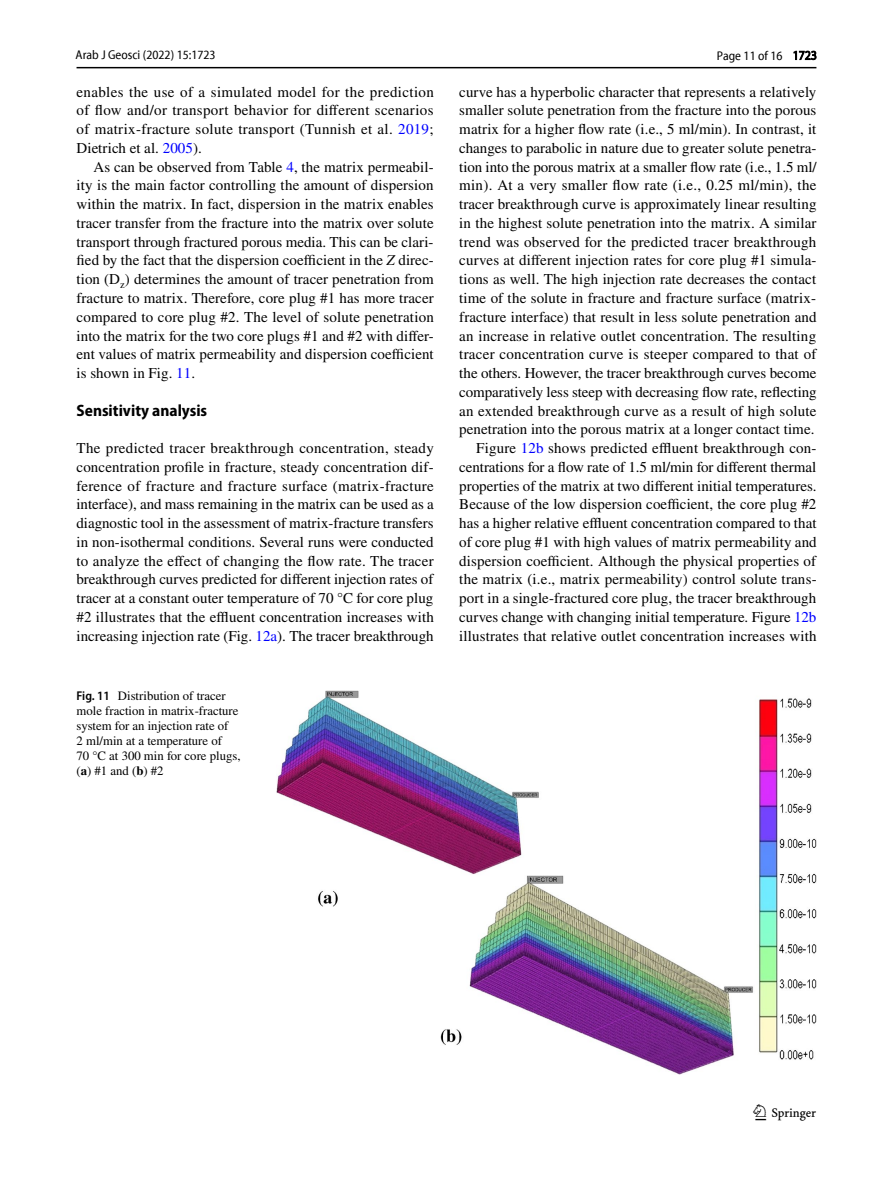
<style>
.page{position:relative;width:893px;height:1187px;background:#fff}
.page>*{position:absolute;margin:0;border:0;box-sizing:border-box;transform-origin:0 0}
.t1{font:22.5px "Springnew Regular 3";color:#000}
.t2{font:700 semi-condensed 16.5px "Myriad Pro";color:#000}
.t3{font:15px/18.8px "STIX";letter-spacing:.005em;color:#000;text-align:justify}
.t4{font:12.75px/15px "STIX";color:#000}
.t5{font:semi-condensed 12.75px "Myriad Pro Unic";color:#000}
.s1{color:#00f}
.s2{font-style:italic}
.s3{font-family:"Myriad Pro";font-weight:600;font-stretch:semi-condensed}
.s4{font-weight:700}
</style>
<div class="page">
<hr style="left:77px;top:67px;width:739px;height:1px;background:#000">
<img style="left:276px;top:690px;width:540px;height:383px">
<p class="t5" style="left:76px;top:50px;width:142px">Arab J Geosci (2022) 15:1723</p>
<p class="t3" style="left:77px;top:83px;width:359px">enables the use of a simulated model for the prediction of flow and/or transport behavior for different scenarios of matrix-fracture solute transport (Tunnish et al. <span class="s1">2019</span>; Dietrich et al. <span class="s1">2005</span>).</p>
<p class="t3" style="left:77px;top:158px;width:359px;text-indent:17px">As can be observed from Table <span class="s1">4</span>, the matrix permeabil&shy;ity is the main factor controlling the amount of dispersion within the matrix. In fact, dispersion in the matrix enables tracer transfer from the fracture into the matrix over solute transport through fractured porous media. This can be clari&shy;fied by the fact that the dispersion coefficient in the <span class="s2">Z</span> direc&shy;tion (D<sub>z</sub>) determines the amount of tracer penetration from fracture to matrix. Therefore, core plug #1 has more tracer compared to core plug #2. The level of solute penetration into the matrix for the two core plugs #1 and #2 with differ&shy;ent values of matrix permeability and dispersion coefficient is shown in Fig. <span class="s1">11</span>.</p>
<p class="t2" style="left:77px;top:401px;width:132px">Sensitivity analysis</p>
<p class="t3" style="left:77px;top:439px;width:359px">The predicted tracer breakthrough concentration, steady concentration profile in fracture, steady concentration dif&shy;ference of fracture and fracture surface (matrix-fracture interface), and mass remaining in the matrix can be used as a diagnostic tool in the assessment of matrix-fracture transfers in non-isothermal conditions. Several runs were conducted to analyze the effect of changing the flow rate. The tracer breakthrough curves predicted for different injection rates of tracer at a constant outer temperature of 70 °C for core plug #2 illustrates that the effluent concentration increases with increasing injection rate (Fig. <span class="s1">12a</span>). The tracer breakthrough</p>
<p class="t4" style="left:77px;top:689px;width:166px"><span class="s3">Fig. 11</span> Distribution of tracer mole fraction in matrix-fracture system for an injection rate of<br>2 ml/min at a temperature of<br>70 °C at 300 min for core plugs, (<span class="s4">a</span>) #1 and (<span class="s4">b</span>) #2</p>
<p class="t5" style="left:717px;top:51px;width:102px">Page 11 of 16 1723</p>
<p class="t3" style="left:459px;top:83px;width:359px;text-align:right">curve has a hyperbolic character that represents a relatively smaller solute penetration from the fracture into the porous matrix for a higher flow rate (i.e., 5 ml/min). In contrast, it changes to parabolic in nature due to greater solute penetra&shy;tion into the porous matrix at a smaller flow rate (i.e., 1.5 ml/ min). At a very smaller flow rate (i.e., 0.25 ml/min), the tracer breakthrough curve is approximately linear resulting in the highest solute penetration into the matrix. A similar trend was observed for the predicted tracer breakthrough curves at different injection rates for core plug #1 simula&shy;tions as well. The high injection rate decreases the contact time of the solute in fracture and fracture surface (matrix&shy;fracture interface) that result in less solute penetration and an increase in relative outlet concentration. The resulting tracer concentration curve is steeper compared to that of the others. However, the tracer breakthrough curves become comparatively less steep with decreasing flow rate, reflecting an extended breakthrough curve as a result of high solute penetration into the porous matrix at a longer contact time.<br>Figure <span class="s1">12b</span> shows predicted effluent breakthrough con&shy;centrations for a flow rate of 1.5 ml/min for different thermal properties of the matrix at two different initial temperatures.<br>Because of the low dispersion coefficient, the core plug #2 has a higher relative effluent concentration compared to that of core plug #1 with high values of matrix permeability and dispersion coefficient. Although the physical properties of the matrix (i.e., matrix permeability) control solute trans&shy;port in a single-fractured core plug, the tracer breakthrough curves change with changing initial temperature. Figure <span class="s1">12b </span>illustrates that relative outlet concentration increases with</p>
<h1 class="t1" style="left:755px;top:1104px;width:62px">1 3</h1>
</div>
